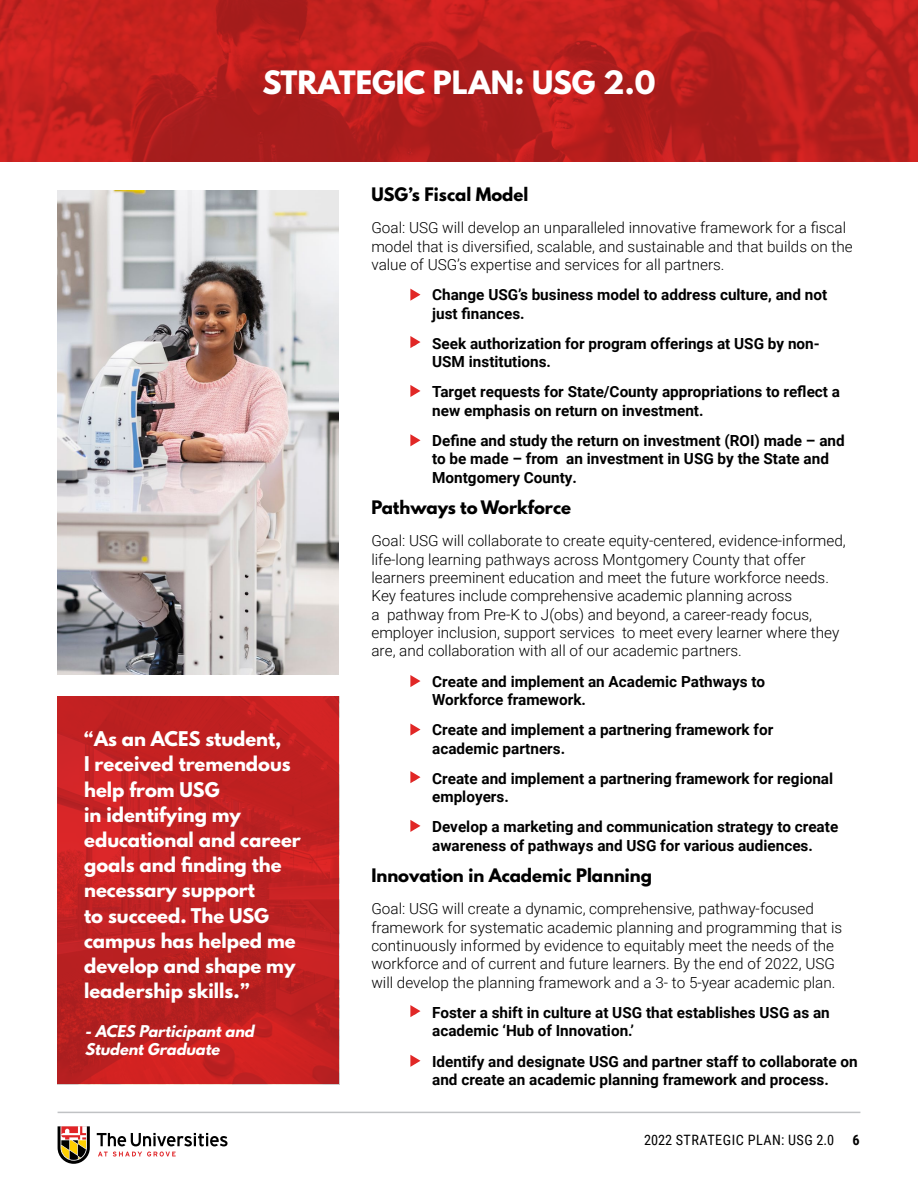
<style>
.page{position:relative;width:918px;height:1188px;background:#fff}
.page>*{position:absolute;margin:0;border:0;box-sizing:border-box;transform-origin:0 0}
.t1{font:700 28.5px "League Spartan";color:#fff}
.t2{font:700 18px/25.2px "League Spartan";color:#fff}
.t3{font:700 16.5px "League Spartan";color:#000}
.t4{font:300 15.3px/18.3px "Roboto";color:#000}
.t5{font:700 15.3px/18.3px "Roboto";color:#000}
.t6{font:italic 700 14.4px/18px "League Spartan";color:#fff}
.t7{font:14.25px "Roboto Condensed";letter-spacing:.035em;color:#000}
.t8{font:700 14.25px "Roboto Condensed";color:#000}
</style>
<div class="page">
<svg style="left:0;top:0;width:918px;height:162px;background:#ba1f1e"></svg>
<hr style="left:58px;top:1112px;width:802px;height:1px;background:#c0c2c4">
<svg style="left:58px;top:1126px;width:32px;height:38px"></svg>
<svg style="left:98px;top:1152px;width:78px;height:5px"></svg>
<svg style="left:97px;top:1133px;width:131px;height:13px"></svg>
<svg style="left:58px;top:696px;width:281px;height:388px;background:#c12122"></svg>
<img style="left:58px;top:190px;width:281px;height:485px">
<svg style="left:410px;top:289px;width:11px;height:12px"></svg>
<svg style="left:410px;top:336px;width:11px;height:12px"></svg>
<svg style="left:410px;top:385px;width:11px;height:12px"></svg>
<svg style="left:410px;top:434px;width:11px;height:12px"></svg>
<svg style="left:410px;top:771px;width:11px;height:12px"></svg>
<svg style="left:410px;top:723px;width:11px;height:13px"></svg>
<svg style="left:410px;top:675px;width:11px;height:12px"></svg>
<svg style="left:410px;top:820px;width:11px;height:12px"></svg>
<svg style="left:410px;top:1005px;width:11px;height:12px"></svg>
<svg style="left:410px;top:1055px;width:11px;height:12px"></svg>
<h1 class="t1" style="left:263px;top:60px;width:394px">STRATEGIC PLAN: USG 2.0</h1>
<p class="t2" style="left:84px;top:726px;width:218px">“As an ACES student,<br>I received tremendous help from USG<br>in identifying my educational and career goals and finding the necessary support<br>to succeed. The USG campus has helped me develop and shape my leadership skills.”</p>
<p class="t6" style="left:85px;top:1022px;width:175px">-ACES Participantand<br>StudentGraduate</p>
<p class="t3" style="left:371px;top:182px;width:158px">USG’s Fiscal Model</p>
<p class="t4" style="left:371px;top:218px;width:483px">Goal: USG will develop an unparalleled innovative framework for a fiscal model that is diversified, scalable, and sustainable and that builds on the value of USG’s expertise and services for all partners.</p>
<p class="t5" style="left:432px;top:285px;width:397px;text-indent:-20px">• Change USG’s business model to address culture, and not just finances.</p>
<p class="t5" style="left:432px;top:334px;width:389px;text-indent:-20px">• Seek authorization for program offerings at USG by non-<br>USM institutions.</p>
<p class="t5" style="left:432px;top:382px;width:409px;text-indent:-20px">• Target requests for State/County appropriations to reflect a new emphasis on return on investment.</p>
<p class="t5" style="left:432px;top:431px;width:414px;text-indent:-20px">• Define and study the return on investment (ROI) made – and to be made – from an investment in USG by the State and<br>Montgomery County.</p>
<p class="t3" style="left:371px;top:495px;width:201px">Pathways to Workforce</p>
<p class="t4" style="left:371px;top:531px;width:476px">Goal: USG will collaborate to create equity-centered, evidence-informed, life-long learning pathways across Montgomery County that offer learners preeminent education and meet the future workforce needs.<br>Key features include comprehensive academic planning across<br>a pathway from Pre-K to J(obs) and beyond, a career-ready focus, employer inclusion, support services to meet every learner where they are, and collaboration with all of our academic partners.</p>
<p class="t5" style="left:432px;top:671px;width:334px;text-indent:-20px">• Create and implement an Academic Pathways to<br>Workforce framework.</p>
<p class="t5" style="left:432px;top:720px;width:343px;text-indent:-20px">• Create and implement a partnering framework for academic partners.</p>
<p class="t5" style="left:432px;top:769px;width:403px;text-indent:-20px">• Create and implement a partnering framework for regional employers.</p>
<p class="t5" style="left:412px;top:817px;width:428px;text-align:center">• Develop a marketing and communication strategy to create awareness of pathways and USG for various audiences.</p>
<p class="t3" style="left:371px;top:863px;width:282px">Innovation in Academic Planning</p>
<p class="t4" style="left:371px;top:899px;width:472px">Goal: USG will create a dynamic, comprehensive, pathway-focused framework for systematic academic planning and programming that is continuously informed by evidence to equitably meet the needs of the workforce and of current and future learners. By the end of 2022, USG will develop the planning framework and a 3- to 5-year academic plan.</p>
<p class="t5" style="left:432px;top:1003px;width:399px;text-indent:-20px">• Foster a shift in culture at USG that establishes USG as an academic ‘Hub of Innovation.’</p>
<p class="t5" style="left:412px;top:1051px;width:447px;text-align:center">• Identify and designate USG and partner staff to collaborate on and create an academic planning framework and process.</p>
<p class="t7" style="left:644px;top:1130px;width:192px">2022 STRATEGIC PLAN: USG 2.0</p>
<p class="t8" style="left:852px;top:1130px;width:9px">6</p>
</div>
